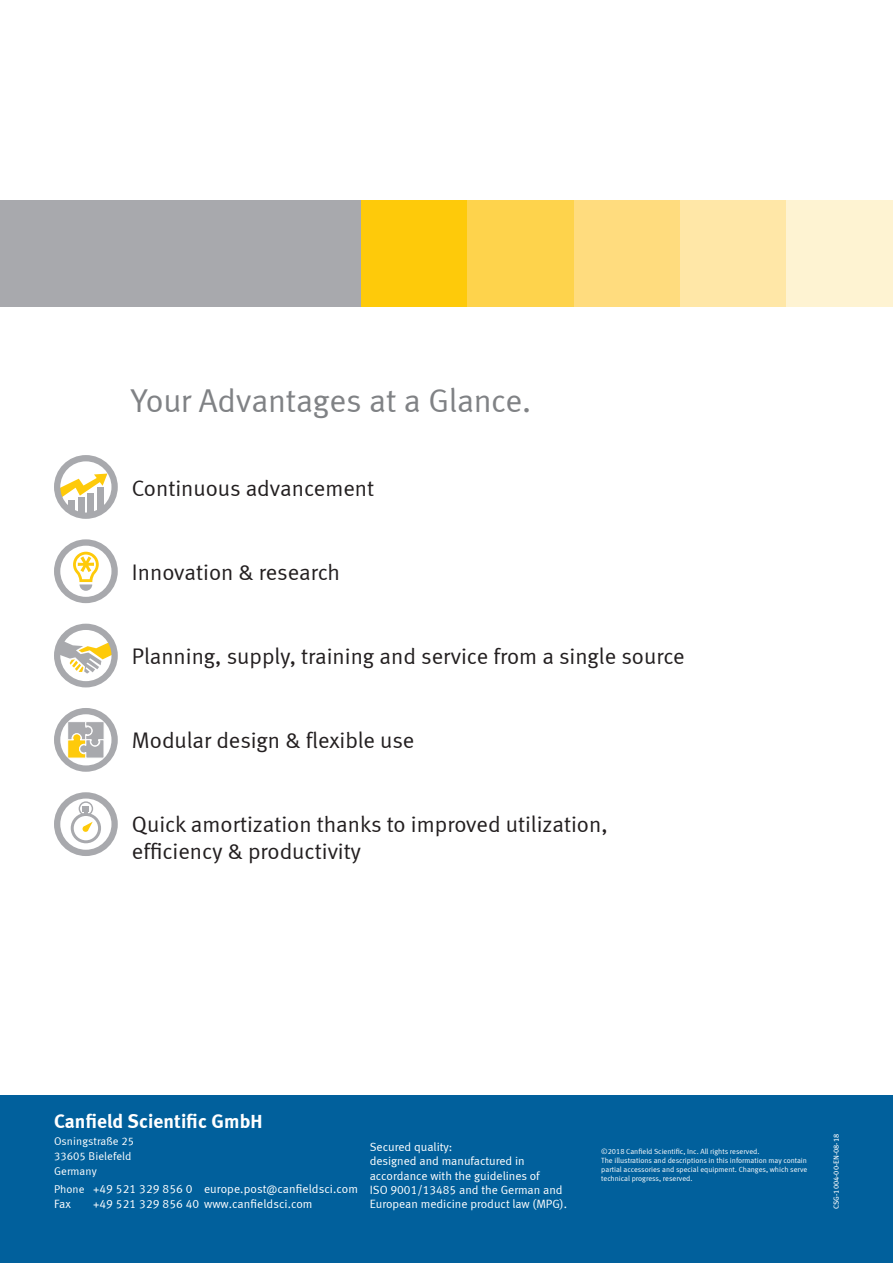
<style>
.page{position:relative;width:893px;height:1263px;background:#fff}
.page>*{position:absolute;margin:0;border:0;box-sizing:border-box;transform-origin:0 0}
.Oberüberschriften{font:33px "Meta Normal LF";letter-spacing:-.01em;color:#808285}
.Fließtext{font:22.5px "Meta Normal LF";color:#231f20}
.t1{font:19.5px "Meta Bold LF";letter-spacing:.01em;color:#fff}
.t2{font:12px/14.4px "Meta Normal LF";color:#fff}
.t3{font:11.25px "Meta Normal LF";letter-spacing:.01em;color:#fff}
.t4{font:7.5px/9px "Meta Normal LF";color:#fff;text-align:justify}
.t5{font:7.5px "Meta Book LF Caps";color:#fff}
.s1{font-size:11.25px}
.s2{font-family:"Meta"}
</style>
<div class="page">
<div style="left:0;top:200px;width:383px;height:106px;background:#a8a9ad"></div>
<div style="left:361px;top:200px;width:107px;height:106px;background:#feca0a"></div>
<div style="left:468px;top:200px;width:106px;height:106px;background:#fed34c"></div>
<div style="left:574px;top:200px;width:106px;height:106px;background:#ffdc7e"></div>
<div style="left:680px;top:200px;width:107px;height:106px;background:#ffe7a7"></div>
<div style="left:787px;top:200px;width:106px;height:106px;background:#fef3d2"></div>
<svg style="left:54px;top:455px;width:64px;height:64px"></svg>
<svg style="left:54px;top:624px;width:64px;height:63px"></svg>
<svg style="left:54px;top:539px;width:64px;height:64px"></svg>
<svg style="left:54px;top:708px;width:64px;height:64px"></svg>
<svg style="left:54px;top:792px;width:64px;height:64px"></svg>
<div style="left:0;top:1095px;width:893px;height:168px;background:#01609c"></div>
<p class="Oberüberschriften" style="left:131px;top:382px;width:402px">Your Advantages at a Glance.</p>
<p class="Fließtext" style="left:132px;top:475px;width:244px">Continuous advancement</p>
<p class="Fließtext" style="left:132px;top:559px;width:210px">Innovation &amp; research</p>
<p class="Fließtext" style="left:132px;top:643px;width:554px">Planning, supply, training and service from a single source</p>
<p class="Fließtext" style="left:132px;top:727px;width:284px">Modular design &amp; flexible use</p>
<p class="Fließtext" style="left:132px;top:811px;width:477px">Quick amortization thanks to improved utilization,</p>
<p class="Fließtext" style="left:132px;top:838px;width:230px">efficiency &amp; productivity</p>
<p class="t1" style="left:54px;top:1109px;width:210px">Canfield Scientific GmbH</p>
<p class="t3" style="left:54px;top:1135px;width:82px">Osningstraße 25</p>
<p class="t3" style="left:54px;top:1150px;width:79px">33605 Bielefeld</p>
<p class="t3" style="left:54px;top:1165px;width:44px">Germany</p>
<p class="t2" style="left:54px;top:1182px;width:305px"><span class="s1">Phone</span> +49 521 329 856 0 europe.post@canfieldsci.com</p>
<p class="t2" style="left:54px;top:1197px;width:18px">Fax</p>
<p class="t2" style="left:93px;top:1197px;width:221px">+49 521 329 856 40 www.canfieldsci.com</p>
<p class="t2" style="left:370px;top:1139px;width:84px">Secured quality:</p>
<p class="t2" style="left:370px;top:1153px;width:199px">designed and manufactured in accordance with the guidelines of<br>ISO 9001/13485 and the German and European medicine product law (MPG).</p>
<p class="t4" style="left:601px;top:1146px;width:160px">©2018 Canfield Scientific, Inc. All rights reserved.</p>
<p class="t4" style="left:601px;top:1155px;width:208px">The illustrations and descriptions in this information may contain partial accessories and special equipment. Changes, which serve technical progress, reserved.</p>
<p class="t5" style="left:832px;top:1209px;width:77px;rotate:-90deg"><span class="s2">CSG-</span>1004-00-EN-08-18</p>
</div>
